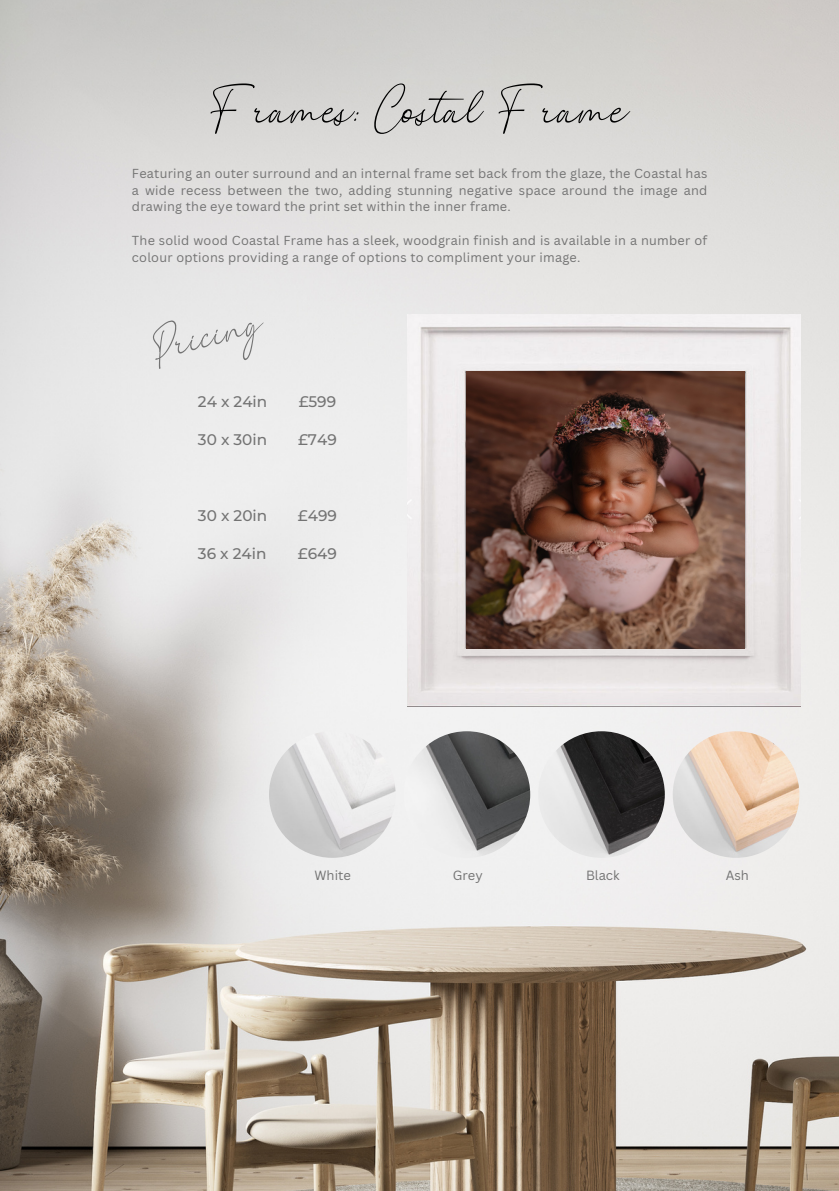
<style>
.page{position:relative;width:839px;height:1191px;background:#fff}
.page>*{position:absolute;margin:0;border:0;box-sizing:border-box;transform-origin:0 0}
.t1{font:104.2px "The Bigmaker";color:#000}
.t2{font:91.6px "The Bigmaker";color:#737373}
.t3{font:500 15.2px "Montserrat";color:#737373}
.t4{font:13px "Canva Sans";color:#737373}
.t5{font:12.6px/17px "Canva Sans";letter-spacing:.02em;color:#737373;text-align:justify}
</style>
<div class="page">
<img style="left:0;top:0;width:838px;height:1191px">
<img style="left:408px;top:315px;width:392px;height:392px">
<img style="left:466px;top:372px;width:278px;height:277px">
<img style="left:269px;top:731px;width:126px;height:127px;border-radius:50%">
<img style="left:538px;top:731px;width:126px;height:127px;border-radius:50%">
<img style="left:403px;top:731px;width:127px;height:127px;border-radius:50%">
<img style="left:672px;top:731px;width:127px;height:127px;border-radius:50%">
<p class="t1" style="left:210px;top:61px;width:420px">Frames:Costal Frame</p>
<p class="t5" style="left:132px;top:164px;width:577px">Featuring an outer surround and an internal frame set back from the glaze, the Coastal has a wide recess between the two, adding stunning negative space around the image and drawing the eye toward the print set within the inner frame.</p>
<p class="t5" style="left:132px;top:232px;width:577px">The solid wood Coastal Frame has a sleek, woodgrain finish and is available in a number of colour options providing a range of options to compliment your image.</p>
<p class="t2" style="left:142px;top:307px;width:115px;rotate:-14deg">Pricing</p>
<p class="t3" style="left:198px;top:392px;width:71px">24 x 24in</p>
<p class="t3" style="left:299px;top:392px;width:39px">£599</p>
<p class="t3" style="left:198px;top:430px;width:71px">30 x 30in</p>
<p class="t3" style="left:298px;top:430px;width:40px">£749</p>
<p class="t3" style="left:198px;top:506px;width:71px">30 x 20in</p>
<p class="t3" style="left:298px;top:506px;width:40px">£499</p>
<p class="t3" style="left:198px;top:544px;width:70px">36 x 24in</p>
<p class="t3" style="left:298px;top:544px;width:40px">£649</p>
<p class="t4" style="left:314px;top:867px;width:38px">White</p>
<p class="t4" style="left:453px;top:867px;width:31px">Grey</p>
<p class="t4" style="left:586px;top:867px;width:35px">Black</p>
<p class="t4" style="left:725px;top:867px;width:25px">Ash</p>
</div>
